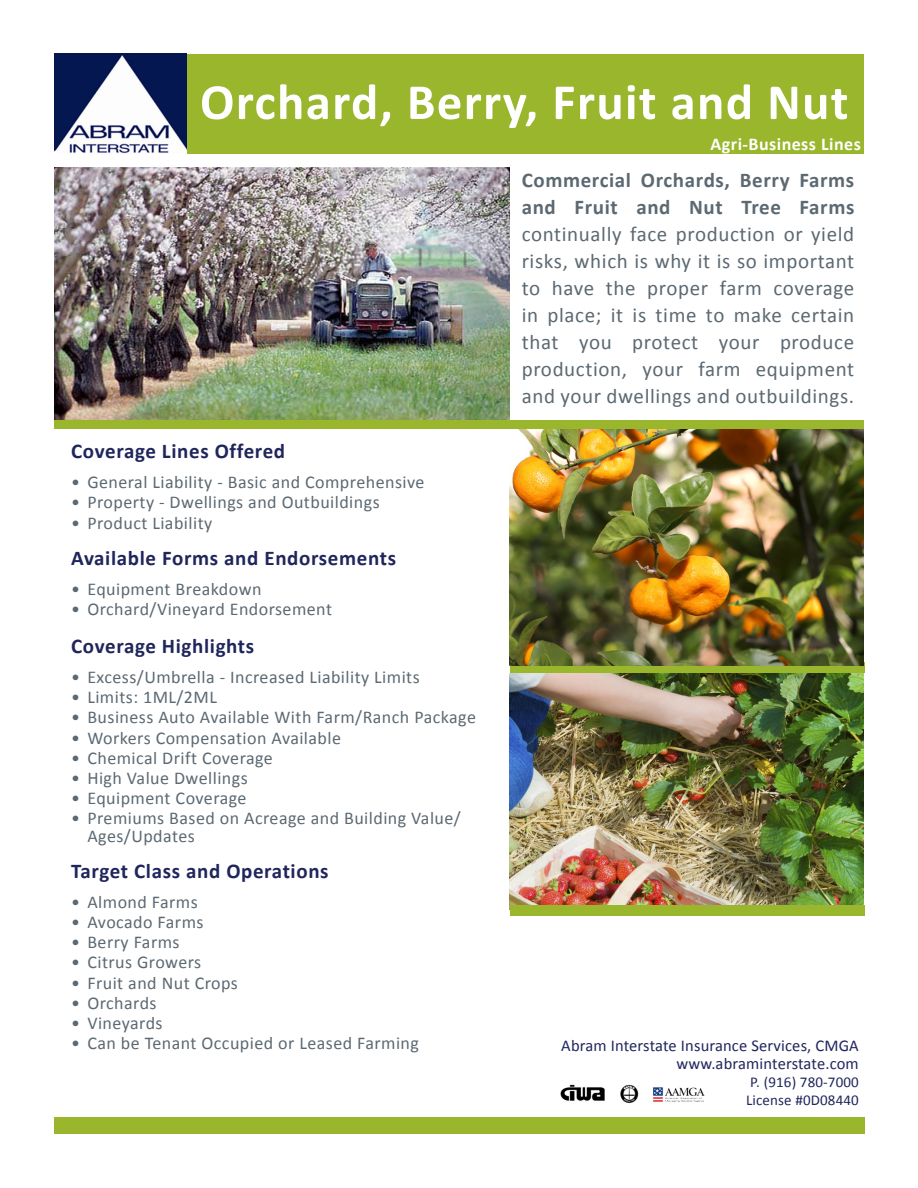
<style>
.page{position:relative;width:918px;height:1188px;background:#fff}
.page>*{position:absolute;margin:0;border:0;box-sizing:border-box;transform-origin:0 0}
.t1{font:700 51px "Calibri";letter-spacing:.025em;color:#fff}
.t2{font:21px/27px "Calibri";letter-spacing:.03em;color:#5c6972;text-align:justify}
.t3{font:700 21px "Calibri";letter-spacing:.03em;color:#20265c}
.t4{font:18px/18px "Calibri";letter-spacing:.025em;color:#5c6972}
.t5{font:700 18px "Calibri";letter-spacing:.025em;color:#fff}
.t6{font:16.5px "Calibri";letter-spacing:.01em;color:#20265c}
.t7{font:15px "Calibri";letter-spacing:.01em;color:#20265c}
.s1{font-weight:700}
</style>
<div class="page">
<div style="left:173px;top:54px;width:691px;height:100px;background:#9ab62c"></div>
<img style="left:510px;top:674px;width:354px;height:232px">
<div style="left:54px;top:1117px;width:810px;height:17px;background:#9ab62c"></div>
<div style="left:510px;top:906px;width:354px;height:10px;background:#9ab62c"></div>
<div style="left:510px;top:662px;width:354px;height:11px;background:#9ab62c"></div>
<div style="left:54px;top:420px;width:810px;height:9px;background:#9ab62c"></div>
<img style="left:54px;top:168px;width:456px;height:251px">
<img style="left:510px;top:429px;width:354px;height:237px">
<img style="left:54px;top:54px;width:133px;height:100px">
<img style="left:560px;top:1084px;width:145px;height:19px">
<p class="t1" style="left:200px;top:69px;width:650px">Orchard, Berry, Fruit and Nut</p>
<p class="t5" style="left:711px;top:133px;width:152px">Agri-Business Lines</p>
<p class="t3" style="left:71px;top:438px;width:216px">Coverage Lines Offered</p>
<p class="t4" style="left:71px;top:473px;width:355px">• General Liability - Basic and Comprehensive</p>
<p class="t4" style="left:71px;top:494px;width:310px">• Property - Dwellings and Outbuildings</p>
<p class="t4" style="left:71px;top:514px;width:143px">• Product Liability</p>
<p class="t3" style="left:71px;top:545px;width:326px">Available Forms and Endorsements</p>
<p class="t4" style="left:71px;top:580px;width:192px">• Equipment Breakdown</p>
<p class="t4" style="left:71px;top:600px;width:262px">• Orchard/Vineyard Endorsement</p>
<p class="t3" style="left:71px;top:633px;width:185px">Coverage Highlights</p>
<p class="t4" style="left:71px;top:668px;width:350px">• Excess/Umbrella - Increased Liability Limits</p>
<p class="t4" style="left:71px;top:688px;width:147px">• Limits: 1ML/2ML</p>
<p class="t4" style="left:71px;top:708px;width:406px">• Business Auto Available With Farm/Ranch Package</p>
<p class="t4" style="left:71px;top:729px;width:271px">• Workers Compensation Available</p>
<p class="t4" style="left:71px;top:749px;width:203px">• Chemical Drift Coverage</p>
<p class="t4" style="left:71px;top:769px;width:178px">• High Value Dwellings</p>
<p class="t4" style="left:71px;top:789px;width:177px">• Equipment Coverage</p>
<p class="t4" style="left:87px;top:810px;width:375px;text-indent:-16px">• Premiums Based on Acreage and Building Value/<br>Ages/Updates</p>
<p class="t3" style="left:71px;top:857px;width:259px">Target Class and Operations</p>
<p class="t4" style="left:71px;top:893px;width:128px">• Almond Farms</p>
<p class="t4" style="left:71px;top:913px;width:134px">• Avocado Farms</p>
<p class="t4" style="left:71px;top:933px;width:110px">• Berry Farms</p>
<p class="t4" style="left:71px;top:953px;width:132px">• Citrus Growers</p>
<p class="t4" style="left:71px;top:974px;width:168px">• Fruit and Nut Crops</p>
<p class="t4" style="left:71px;top:994px;width:87px">• Orchards</p>
<p class="t4" style="left:71px;top:1014px;width:93px">• Vineyards</p>
<p class="t4" style="left:71px;top:1034px;width:349px">• Can be Tenant Occupied or Leased Farming</p>
<p class="t2" style="left:522px;top:166px;width:334px"><span class="s1">Commercial Orchards, Berry Farms and Fruit and Nut Tree Farms </span>continually face production or yield risks, which is why it is so important to have the proper farm coverage in place; it is time to make certain that you protect your produce production, your farm equipment and your dwellings and outbuildings.</p>
<p class="t6" style="left:561px;top:1035px;width:299px">Abram Interstate Insurance Services, CMGA</p>
<p class="t6" style="left:676px;top:1053px;width:184px">www.abraminterstate.com</p>
<p class="t7" style="left:750px;top:1073px;width:110px">P. (916) 780-7000</p>
<p class="t7" style="left:746px;top:1091px;width:114px">License #0D08440</p>
</div>
